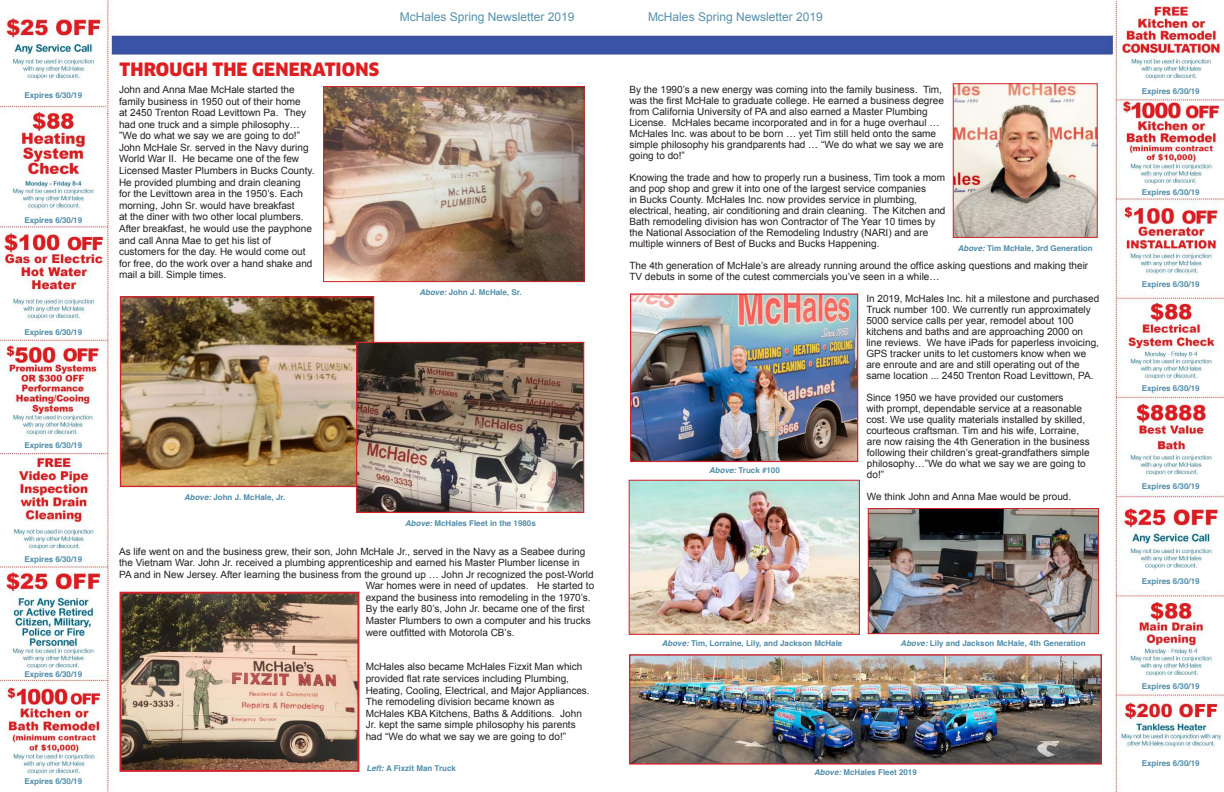
<style>
.page{position:relative;width:1224px;height:792px;background:#fff}
.page>*{position:absolute;margin:0;border:0;box-sizing:border-box;transform-origin:0 0}
.t1{font:900 18px "Clan Pro";letter-spacing:.01em;color:#de1f22}
.t2{font:12px "Arial";color:#5590ab}
.t3{font:10px/11px "Arial";color:#231f20}
.t4{font:700 8px "Helvetica";color:#508da9}
.s1{font-style:italic}
</style>
<div class="page">
<img style="left:0;top:0;width:1224px;height:792px">
<img style="left:325px;top:88px;width:258px;height:192px">
<div style="left:323px;top:86px;width:262px;height:196px;border:1px solid #d2232a"></div>
<img style="left:955px;top:85px;width:141px;height:151px">
<div style="left:953px;top:83px;width:145px;height:155px;border:1px solid #d2232a"></div>
<img style="left:631px;top:656px;width:469px;height:107px">
<div style="left:629px;top:654px;width:473px;height:111px;border:1px solid #d2232a"></div>
<img style="left:631px;top:482px;width:227px;height:151px">
<div style="left:629px;top:480px;width:231px;height:155px;border:1px solid #d2232a"></div>
<img style="left:870px;top:510px;width:227px;height:122px">
<div style="left:868px;top:508px;width:231px;height:126px;border:1px solid #d2232a"></div>
<img style="left:123px;top:595px;width:233px;height:174px">
<div style="left:120px;top:592px;width:239px;height:180px;border:2px solid #d2232a"></div>
<img style="left:122px;top:298px;width:250px;height:187px">
<div style="left:120px;top:296px;width:254px;height:191px;border:1px solid #d2232a"></div>
<img style="left:358px;top:344px;width:224px;height:167px">
<div style="left:356px;top:342px;width:228px;height:171px;border:1px solid #d2232a"></div>
<img style="left:632px;top:295px;width:224px;height:165px">
<div style="left:630px;top:293px;width:228px;height:169px;border:1px solid #d2232a"></div>
<p class="t4" style="left:24px;top:93px;width:59px">Expires 6/30/19</p>
<p class="t4" style="left:24px;top:217px;width:59px">Expires 6/30/19</p>
<p class="t4" style="left:24px;top:329px;width:59px">Expires 6/30/19</p>
<p class="t4" style="left:24px;top:442px;width:59px">Expires 6/30/19</p>
<p class="t4" style="left:24px;top:556px;width:59px">Expires 6/30/19</p>
<p class="t4" style="left:24px;top:671px;width:59px">Expires 6/30/19</p>
<p class="t4" style="left:24px;top:778px;width:59px">Expires 6/30/19</p>
<h1 class="t1" style="left:120px;top:61px;width:261px">THROUGH THE GENERATIONS</h1>
<p class="t3" style="left:119px;top:84px;width:197px;line-height:11.6px">John and Anna Mae McHale started the family business in 1950 out of their home<br>at 2450 Trenton Road Levittown Pa. They had one truck and a simple philosophy… ”We do what we say we are going to do!” John McHale Sr. served in the Navy during World War II. He became one of the few Licensed Master Plumbers in Bucks County.<br>He provided plumbing and drain cleaning for the Levittown area in the 1950’s. Each morning, John Sr. would have breakfast<br>at the diner with two other local plumbers.<br>After breakfast, he would use the payphone and call Anna Mae to get his list of customers for the day. He would come out for free, do the work over a hand shake and mail a bill. Simple times.</p>
<p class="t4" style="left:184px;top:494px;width:103px"><span class="s1">Above:</span> John J. McHale, Jr.</p>
<p class="t2" style="left:400px;top:9px;width:176px">McHales Spring Newsletter 2019</p>
<p class="t2" style="left:648px;top:9px;width:176px">McHales Spring Newsletter 2019</p>
<p class="t4" style="left:419px;top:289px;width:104px"><span class="s1">Above:</span> John J. McHale, Sr.</p>
<p class="t4" style="left:405px;top:520px;width:132px"><span class="s1">Above:</span> McHales Fleet in the 1980s</p>
<p class="t3" style="left:629px;top:84px;width:316px">By the 1990’s a new energy was coming into the family business. Tim, was the first McHale to graduate college. He earned a business degree from California University of PA and also earned a Master Plumbing License. McHales became incorporated and in for a huge overhaul … McHales Inc. was about to be born … yet Tim still held onto the same simple philosophy his grandparents had … “We do what we say we are going to do!”</p>
<p class="t3" style="left:629px;top:172px;width:318px">Knowing the trade and how to properly run a business, Tim took a mom and pop shop and grew it into one of the largest service companies<br>in Bucks County. McHales Inc. now provides service in plumbing, electrical, heating, air conditioning and drain cleaning. The Kitchen and Bath remodeling division has won Contractor of The Year 10 times by the National Association of the Remodeling Industry (NARI) and are multiple winners of Best of Bucks and Bucks Happening.</p>
<p class="t3" style="left:629px;top:260px;width:460px">The 4th generation of McHale’s are already running around the office asking questions and making their<br>TV debuts in some of the cutest commercials you’ve seen in a while…</p>
<p class="t3" style="left:866px;top:293px;width:234px">In 2019, McHales Inc. hit a milestone and purchased Truck number 100. We currently run approximately 5000 service calls per year, remodel about 100 kitchens and baths and are approaching 2000 on line reviews. We have iPads for paperless invoicing, GPS tracker units to let customers know when we are enroute and are and still operating out of the same location ... 2450 Trenton Road Levittown, PA.</p>
<p class="t3" style="left:866px;top:392px;width:225px">Since 1950 we have provided our customers<br>with prompt, dependable service at a reasonable cost. We use quality materials installed by skilled, courteous craftsman. Tim and his wife, Lorraine, are now raising the 4th Generation in the business following their children’s great-grandfathers simple philosophy…”We do what we say we are going to do!”</p>
<p class="t3" style="left:867px;top:491px;width:206px">We think John and Anna Mae would be proud.</p>
<p class="t4" style="left:958px;top:245px;width:137px"><span class="s1">Above:</span> Tim McHale, 3rd Generation</p>
<p class="t4" style="left:709px;top:467px;width:72px"><span class="s1">Above:</span> Truck #100</p>
<p class="t3" style="left:119px;top:546px;width:468px">As life went on and the business grew, their son, John McHale Jr., served in the Navy as a Seabee during</p>
<p class="t3" style="left:119px;top:557px;width:462px">the Vietnam War. John Jr. received a plumbing apprenticeship and earned his Master Plumber license in</p>
<p class="t3" style="left:119px;top:569px;width:476px">PA and in New Jersey. After learning the business from the ground up … John Jr recognized the post-World</p>
<p class="t3" style="left:366px;top:580px;width:230px">War homes were in need of updates. He started to</p>
<p class="t3" style="left:366px;top:592px;width:226px">expand the business into remodeling in the 1970’s.</p>
<p class="t3" style="left:366px;top:604px;width:220px">By the early 80’s, John Jr. became one of the first</p>
<p class="t3" style="left:366px;top:615px;width:227px">Master Plumbers to own a computer and his trucks</p>
<p class="t3" style="left:366px;top:627px;width:150px">were outfitted with Motorola CB’s.</p>
<p class="t3" style="left:366px;top:661px;width:225px;line-height:11.6px">McHales also became McHales Fizxit Man which provided flat rate services including Plumbing, Heating, Cooling, Electrical, and Major Appliances.<br>The remodeling division became known as McHales KBA Kitchens, Baths &amp; Additions. John Jr. kept the same simple philosophy his parents had “We do what we say we are going to do!”</p>
<p class="t4" style="left:366px;top:765px;width:91px"><span class="s1">Left:</span> A Fixzit Man Truck</p>
<p class="t4" style="left:662px;top:640px;width:182px"><span class="s1">Above:</span> Tim, Lorraine, Lily, and Jackson McHale</p>
<p class="t4" style="left:901px;top:640px;width:186px"><span class="s1">Above:</span> Lily and Jackson McHale, 4th Generation</p>
<p class="t4" style="left:814px;top:769px;width:104px"><span class="s1">Above:</span> McHales Fleet 2019</p>
<p class="t4" style="left:1142px;top:88px;width:59px">Expires 6/30/19</p>
<p class="t4" style="left:1142px;top:189px;width:59px">Expires 6/30/19</p>
<p class="t4" style="left:1142px;top:281px;width:59px">Expires 6/30/19</p>
<p class="t4" style="left:1142px;top:385px;width:59px">Expires 6/30/19</p>
<p class="t4" style="left:1142px;top:483px;width:59px">Expires 6/30/19</p>
<p class="t4" style="left:1142px;top:578px;width:59px">Expires 6/30/19</p>
<p class="t4" style="left:1142px;top:683px;width:59px">Expires 6/30/19</p>
<p class="t4" style="left:1142px;top:760px;width:59px">Expires 6/30/19</p>
</div>
